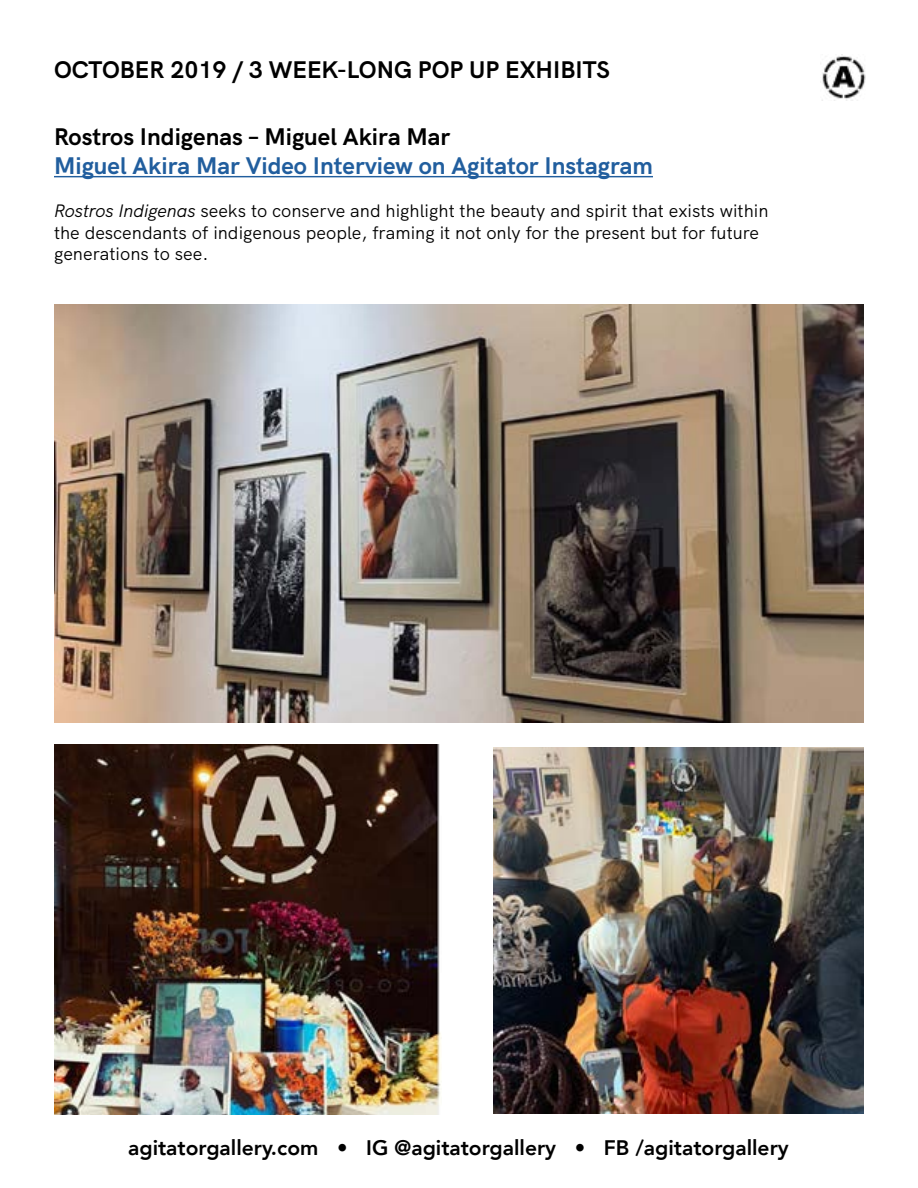
<style>
.page{position:relative;width:918px;height:1188px;background:#fff}
.page>*{position:absolute;margin:0;border:0;box-sizing:border-box;transform-origin:0 0}
.t1{font:700 24px "HK Grotesk";color:#000}
.t2{font:700 24px "HK Grotesk";color:#215e9e}
.t3{font:800 21px "Avenir";color:#000}
.t4{font:18px/21.6px "HK Grotesk";color:#000}
.s1{font-style:italic}
</style>
<div class="page">
<img style="left:820px;top:54px;width:45px;height:46px">
<hr style="left:54px;top:176px;width:599px;height:1px;background:#215e9e">
<img style="left:494px;top:747px;width:370px;height:367px">
<img style="left:54px;top:304px;width:810px;height:418px">
<img style="left:54px;top:745px;width:388px;height:369px">
<h1 class="t1" style="left:54px;top:51px;width:557px">OCTOBER 2019 / 3 WEEK-LONG POP UP EXHIBITS</h1>
<h1 class="t1" style="left:54px;top:118px;width:398px">Rostros Indigenas – Miguel Akira Mar</h1>
<h1 class="t2" style="left:54px;top:147px;width:601px">Miguel Akira Mar Video Interview on Agitator Instagram</h1>
<p class="t4" style="left:54px;top:198px;width:716px"><span class="s1">Rostros Indigenas</span> seeks to conserve and highlight the beauty and spirit that exists within the descendants of indigenous people, framing it not only for the present but for future generations to see.</p>
<p class="t3" style="left:128px;top:1131px;width:662px">agitatorgallery.com • IG @agitatorgallery • FB /agitatorgallery</p>
</div>
